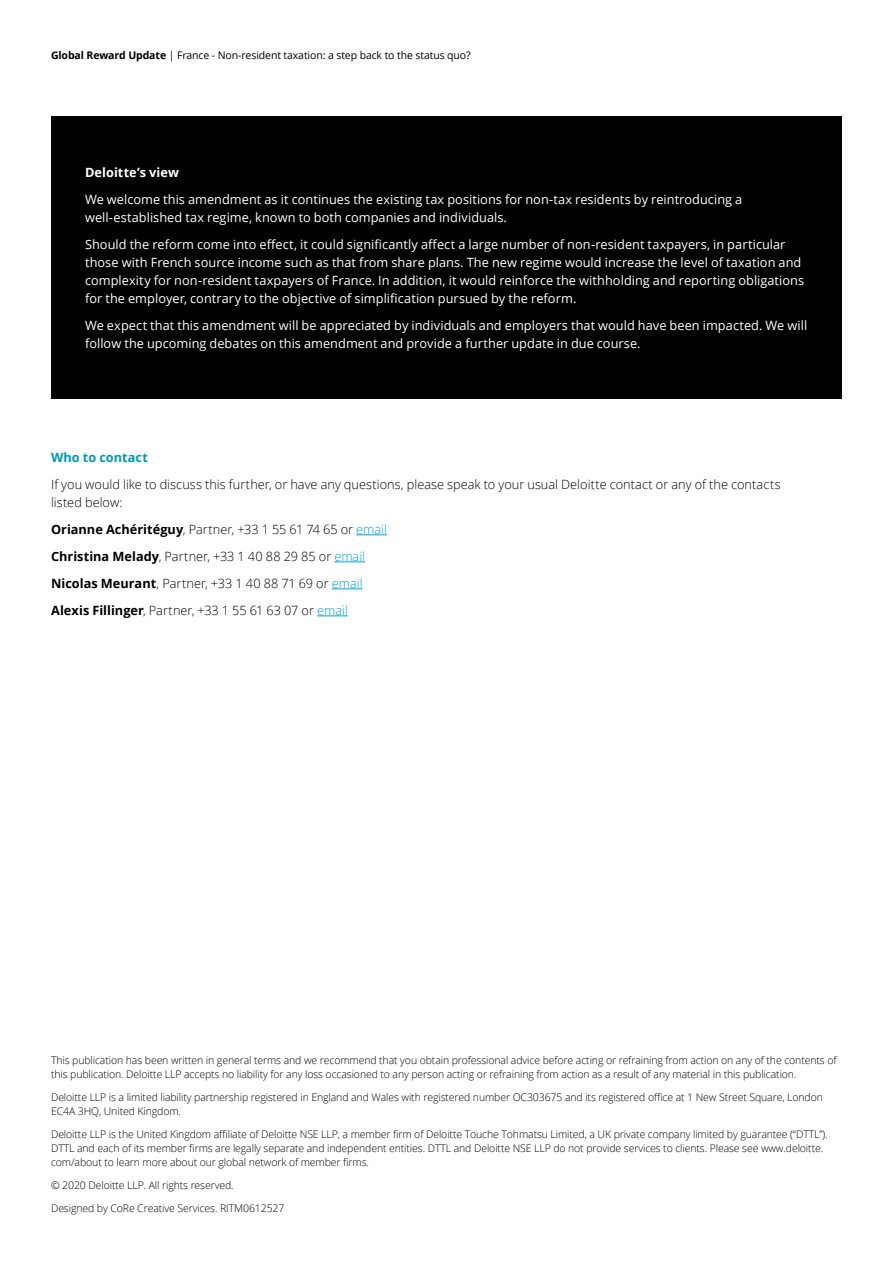
<style>
.page{position:relative;width:893px;height:1263px;background:#fff}
.page>*{position:absolute;margin:0;border:0;box-sizing:border-box;transform-origin:0 0}
.t1{font:12.75px/18px "Open Sans";letter-spacing:.005em;color:#fff}
.t2{font:300 12.75px/27px "Open Sans";color:#000}
.t3{font:700 12.75px "Open Sans";letter-spacing:.005em;color:#fff}
.t4{font:700 12.75px "Open Sans";letter-spacing:.005em;color:#0099b3}
.t5{font:300 10.5px/14.2px "Open Sans";letter-spacing:-.01em;color:#000}
.t6{font:10.5px "Open Sans";letter-spacing:-.01em;color:#000}
.s1{font-weight:700}
.s2{color:#00a3e2}
</style>
<div class="page">
<div style="left:51px;top:116px;width:791px;height:282px;background:#000"></div>
<hr style="left:356px;top:534px;width:31px;height:1px;background:#00a3e2">
<hr style="left:334px;top:561px;width:31px;height:1px;background:#00a3e2">
<hr style="left:332px;top:588px;width:31px;height:1px;background:#00a3e2">
<hr style="left:317px;top:615px;width:31px;height:1px;background:#00a3e2">
<p class="t6" style="left:51px;top:48px;width:421px"><span class="s1">Global Reward Update</span> | France - Non-resident taxation: a step back to the status quo?</p>
<p class="t3" style="left:85px;top:163px;width:95px">Deloitte’s view</p>
<p class="t1" style="left:85px;top:190px;width:659px">We welcome this amendment as it continues the existing tax positions for non-tax residents by reintroducing a well-established tax regime, known to both companies and individuals.</p>
<p class="t1" style="left:85px;top:235px;width:721px">Should the reform come into effect, it could significantly affect a large number of non-resident taxpayers, in particular those with French source income such as that from share plans. The new regime would increase the level of taxation and complexity for non-resident taxpayers of France. In addition, it would reinforce the withholding and reporting obligations for the employer, contrary to the objective of simplification pursued by the reform.</p>
<p class="t1" style="left:85px;top:316px;width:724px">We expect that this amendment will be appreciated by individuals and employers that would have been impacted. We will follow the upcoming debates on this amendment and provide a further update in due course.</p>
<p class="t4" style="left:51px;top:448px;width:98px">Who to contact</p>
<p class="t2" style="left:51px;top:475px;width:731px;line-height:18px">If you would like to discuss this further, or have any questions, please speak to your usual Deloitte contact or any of the contacts listed below:</p>
<p class="t2" style="left:51px;top:515px;width:338px"><span class="s1">Orianne Achéritéguy</span>, Partner, +33 1 55 61 74 65 or <span class="s2">email </span><span class="s1">Christina Melady</span>, Partner, +33 1 40 88 29 85 or <span class="s2">email </span><span class="s1">Nicolas Meurant</span>, Partner, +33 1 40 88 71 69 or <span class="s2">email </span><span class="s1">Alexis Fillinger</span>, Partner, +33 1 55 61 63 07 or <span class="s2">email</span></p>
<p class="t5" style="left:51px;top:1053px;width:787px">This publication has been written in general terms and we recommend that you obtain professional advice before acting or refraining from action on any of the contents of this publication. Deloitte LLP accepts no liability for any loss occasioned to any person acting or refraining from action as a result of any material in this publication.</p>
<p class="t5" style="left:51px;top:1090px;width:773px">Deloitte LLP is a limited liability partnership registered in England and Wales with registered number OC303675 and its registered office at 1 New Street Square, London<br>EC4A 3HQ, United Kingdom.</p>
<p class="t5" style="left:51px;top:1127px;width:778px">Deloitte LLP is the United Kingdom affiliate of Deloitte NSE LLP, a member firm of Deloitte Touche Tohmatsu Limited, a UK private company limited by guarantee (“DTTL”).<br>DTTL and each of its member firms are legally separate and independent entities. DTTL and Deloitte NSE LLP do not provide services to clients. Please see www.deloitte. com/about to learn more about our global network of member firms.</p>
<p class="t5" style="left:51px;top:1174px;width:235px;line-height:22.8px">© 2020 Deloitte LLP. All rights reserved.<br>Designed by CoRe Creative Services. RITM0612527</p>
</div>
